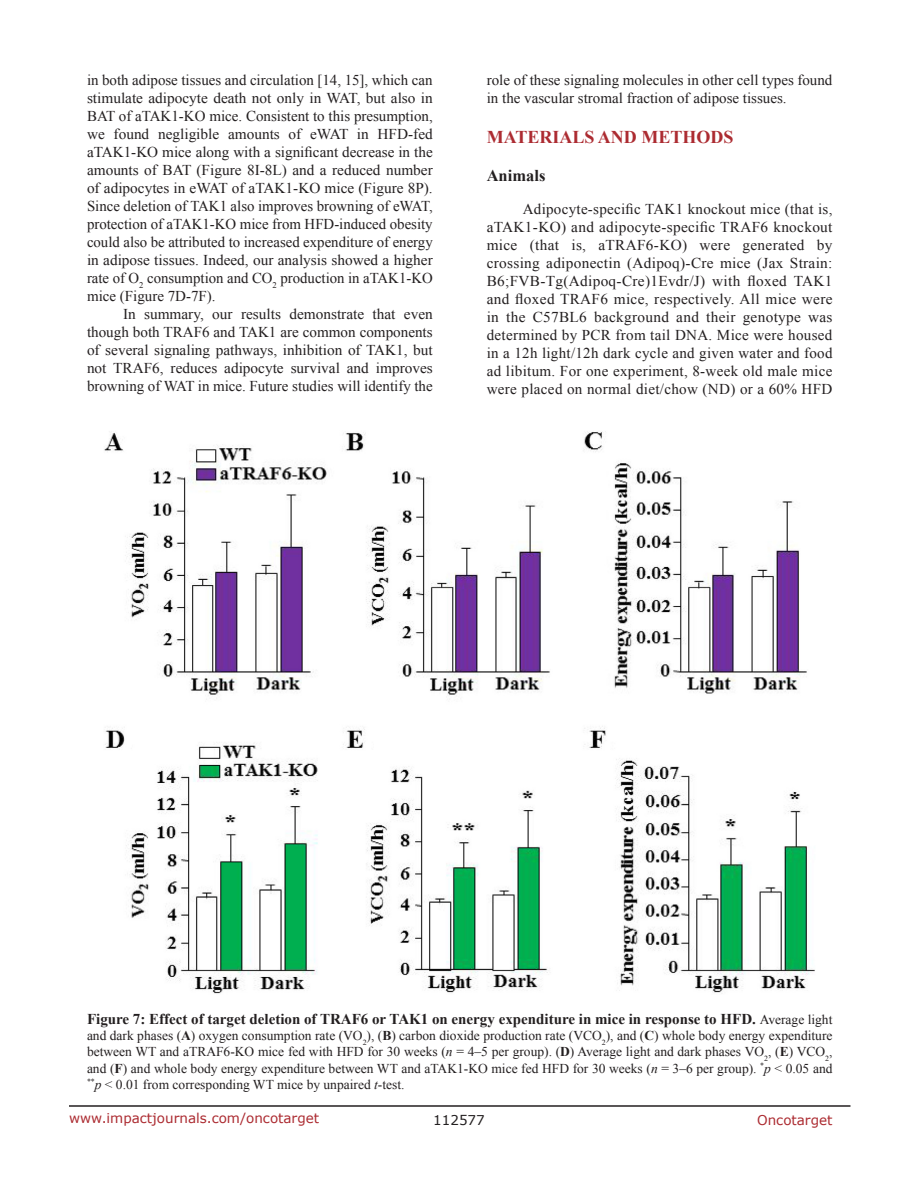
<style>
.page{position:relative;width:918px;height:1188px;background:#fff}
.page>*{position:absolute;margin:0;border:0;box-sizing:border-box;transform-origin:0 0}
.Heading{font:700 18px "Times New Roman";color:#ac2b31}
.SubHeading{font:700 16.5px "Times New Roman";color:#231f20}
.BodyText{font:15px/18px "Times New Roman";color:#231f20;text-align:justify}
.FigureText{font:700 15px "Times New Roman";color:#231f20}
.FigureText-2{font:13.5px/16.2px "Times New Roman";color:#231f20;text-align:justify}
.t1{font:13.5px "Verdana";color:#ac2b31}
.t2{font:13.5px "Verdana";color:#231f20}
.s1{font-weight:400;font-size:13.5px}
.s2{font-weight:700}
.s3{font-style:italic}
</style>
<div class="page">
<hr style="left:69px;top:1105px;width:781px;height:2px;background:#231f20">
<img style="left:104px;top:431px;width:711px;height:563px">
<p class="BodyText" style="left:87px;top:71px;width:347px">in both adipose tissues and circulation [14, 15], which can stimulate adipocyte death not only in WAT, but also in BAT of aTAK1-KO mice. Consistent to this presumption, we found negligible amounts of eWAT in HFD-fed aTAK1-KO mice along with a significant decrease in the amounts of BAT (Figure 8I-8L) and a reduced number of adipocytes in eWAT of aTAK1-KO mice (Figure 8P).<br>Since deletion of TAK1 also improves browning of eWAT, protection of aTAK1-KO mice from HFD-induced obesity could also be attributed to increased expenditure of energy in adipose tissues. Indeed, our analysis showed a higher rate of O<sub>2</sub> consumption and CO<sub>2</sub> production in aTAK1-KO mice (Figure 7D-7F).</p>
<p class="BodyText" style="left:87px;top:305px;width:347px;text-indent:36px">In summary, our results demonstrate that even though both TRAF6 and TAK1 are common components of several signaling pathways, inhibition of TAK1, but not TRAF6, reduces adipocyte survival and improves browning of WAT in mice. Future studies will identify the</p>
<p class="BodyText" style="left:487px;top:71px;width:347px">role of these signaling molecules in other cell types found in the vascular stromal fraction of adipose tissues.</p>
<p class="Heading" style="left:487px;top:125px;width:248px">MATERIALS AND METHODS</p>
<p class="SubHeading" style="left:487px;top:164px;width:60px">Animals</p>
<p class="BodyText" style="left:487px;top:200px;width:347px;text-indent:36px">Adipocyte-specific TAK1 knockout mice (that is, aTAK1-KO) and adipocyte-specific TRAF6 knockout mice (that is, aTRAF6-KO) were generated by crossing adiponectin (Adipoq)-Cre mice (Jax Strain:<br>B6;FVB-Tg(Adipoq-Cre)1Evdr/J) with floxed TAK1 and floxed TRAF6 mice, respectively. All mice were in the C57BL6 background and their genotype was determined by PCR from tail DNA. Mice were housed in a 12h light/12h dark cycle and given water and food ad libitum. For one experiment, 8-week old male mice were placed on normal diet/chow (ND) or a 60% HFD</p>
<p class="FigureText" style="left:87px;top:1009px;width:747px">Figure 7: Effect of target deletion of TRAF6 or TAK1 on energy expenditure in mice in response to HFD. <span class="s1">Average light</span></p>
<p class="FigureText-2" style="left:87px;top:1027px;width:747px">and dark phases (<span class="s2">A</span>) oxygen consumption rate (VO<sub>2</sub>), (<span class="s2">B</span>) carbon dioxide production rate (VCO<sub>2</sub>), and (<span class="s2">C</span>) whole body energy expenditure between WT and aTRAF6-KO mice fed with HFD for 30 weeks (<span class="s3">n</span> = 4–5 per group). (<span class="s2">D</span>) Average light and dark phases VO<sub>2</sub>, (<span class="s2">E</span>) VCO<sub>2</sub>, and (<span class="s2">F</span>) and whole body energy expenditure between WT and aTAK1-KO mice fed HFD for 30 weeks (<span class="s3">n</span> = 3–6 per group). <sup>*</sup><span class="s3">p</span> &lt; 0.05 and <sup>**</sup><span class="s3">p</span> &lt; 0.01 from corresponding WT mice by unpaired <span class="s3">t</span>-test.</p>
<p class="t1" style="left:69px;top:1109px;width:252px">www.impactjournals.com/oncotarget</p>
<p class="t2" style="left:433px;top:1111px;width:53px">112577</p>
<p class="t1" style="left:757px;top:1111px;width:77px">Oncotarget</p>
</div>
